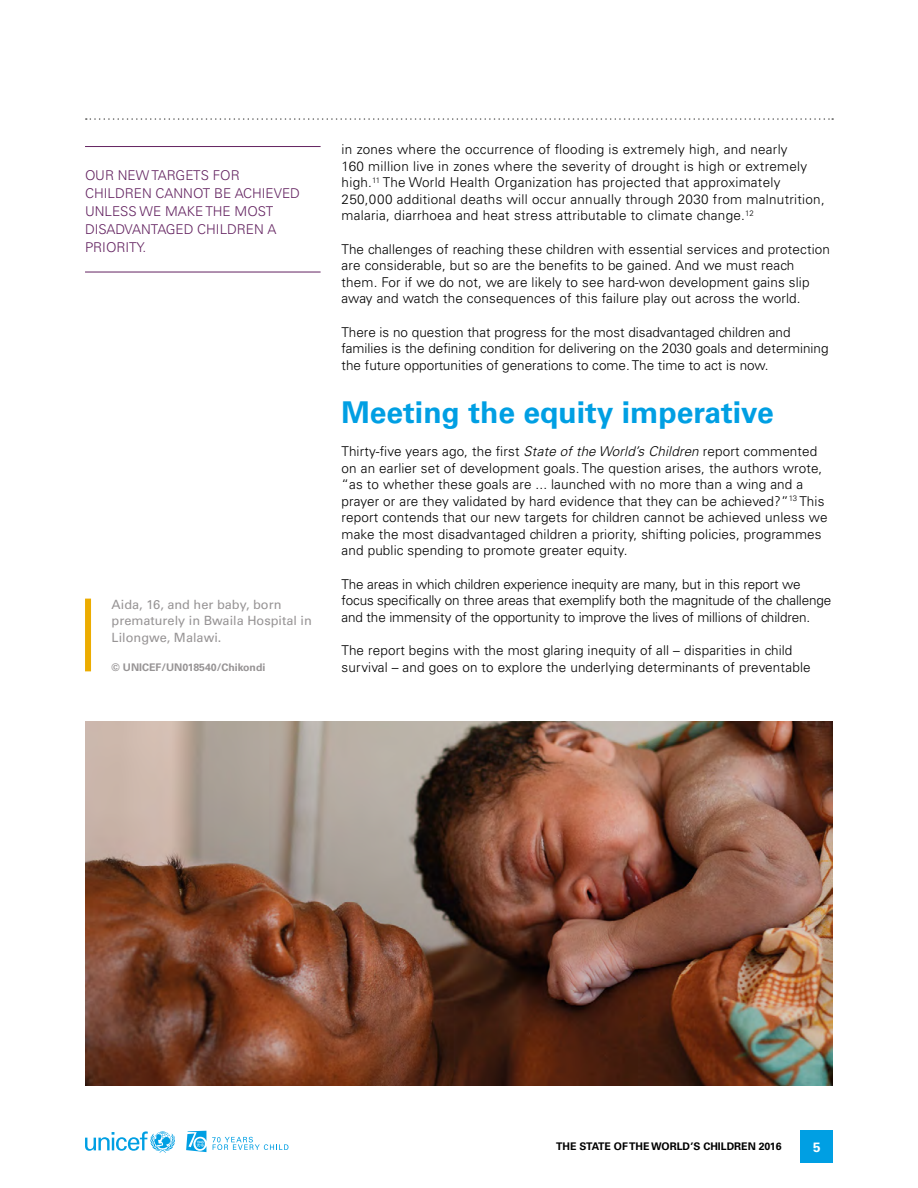
<style>
.page{position:relative;width:918px;height:1188px;background:#fff}
.page>*{position:absolute;margin:0;border:0;box-sizing:border-box;transform-origin:0 0}
.t1{font:700 30px "Univers LT Std";color:#009fe3}
.t2{font:300 13.5px/16.5px "Univers LT Std";letter-spacing:.01em;color:#000}
.t3{font:300 13.5px/16.5px "Univers LT Std";letter-spacing:-.01em;color:#000}
.t4{font:300 13.5px/18px "Univers LT Std";color:#632260}
.t5{font:700 13.5px "Univers LT Std";color:#fff}
.t6{font:12.75px/16.5px "Univers LT Std";color:#979495}
.t7{font:700 10.5px "Univers LT Std";color:#000}
.t8{font:700 10.5px "Univers LT Std";color:#979495}
.s1{font-style:italic}
</style>
<div class="page">
<div style="left:801px;top:1130px;width:32px;height:32px;background:#009fe3"></div>
<svg style="left:186px;top:1131px;width:20px;height:21px"></svg>
<svg style="left:85px;top:1131px;width:90px;height:22px"></svg>
<svg style="left:212px;top:1137px;width:76px;height:13px"></svg>
<svg style="left:86px;top:118px;width:747px;height:2px"></svg>
<img style="left:85px;top:721px;width:748px;height:365px">
<hr style="left:85px;top:146px;width:236px;height:1px;background:#632260">
<hr style="left:85px;top:272px;width:236px;height:1px;background:#632260">
<div style="left:85px;top:599px;width:6px;height:72px;background:#ecac00"></div>
<p class="t4" style="left:85px;top:166px;width:216px">Ou r new targ ets for children cannot be achieved unless we make the most disadvantag ed children a priority.</p>
<p class="t6" style="left:112px;top:596px;width:202px">Aida, 16, and her baby, born prematurely in Bwaila Hospital in<br>Lilongwe, Malawi.</p>
<p class="t8" style="left:112px;top:662px;width:155px">© UNICEF/UN018540/Chikondi</p>
<p class="t2" style="left:342px;top:141px;width:485px">in zones where the occurrence of flooding is extremely high, and nearly<br>160 million live in zones where the severity of drought is high or extremely high.<sup>11</sup> The World H ealth Organization has projected that approximately 250,000 additional deaths will occur annually through 2030 from malnutrition, malaria, diarrhoea and heat stress attributable to climate change.<sup>12</sup></p>
<p class="t2" style="left:342px;top:241px;width:490px">The challenges of reaching these children with essential services and protection are considerable, but so are the benefits to be gained. And we must reach them. For if we do not, we are likely to see hard-won development gains slip away and watch the consequences of this failure play out across the world.</p>
<p class="t2" style="left:342px;top:324px;width:488px">There is no question that progress for the most disadvantaged children and families is the defining condition for delivering on the 2030 goals and determining the future opportunities of generations to come. The time to act is now.</p>
<h1 class="t1" style="left:342px;top:395px;width:434px">Meeting the equity imperative</h1>
<p class="t2" style="left:342px;top:443px;width:487px">Thirty-five years ago, the first <span class="s1">State of the World’s Children</span> report commented on an earlier set of development goals. The question arises, the authors wrote, “as to whether these goals are ... launched with no more than a wing and a prayer or are they validated by hard evidence that they can be achieved?”<sup>13</sup> This report contends that our new targets for children cannot be achieved unless we make the most disadvantaged children a priority, shifting policies, programmes and public spending to promote greater equity.</p>
<p class="t3" style="left:342px;top:576px;width:491px">The areas in which children experience inequity are many, but in this report we focus specifically on three areas that exemplify both the magnitude of the challenge and the immensity of the opportunity to improve the lives of millions of children.</p>
<p class="t2" style="left:342px;top:642px;width:471px">The report begins with the most glaring inequity of all – disparities in child survival – and goes on to explore the underlying determinants of preventable</p>
<p class="t7" style="left:556px;top:1140px;width:227px">The State of the World’s Children 2016</p>
<p class="t5" style="left:813px;top:1139px;width:9px">5</p>
</div>
